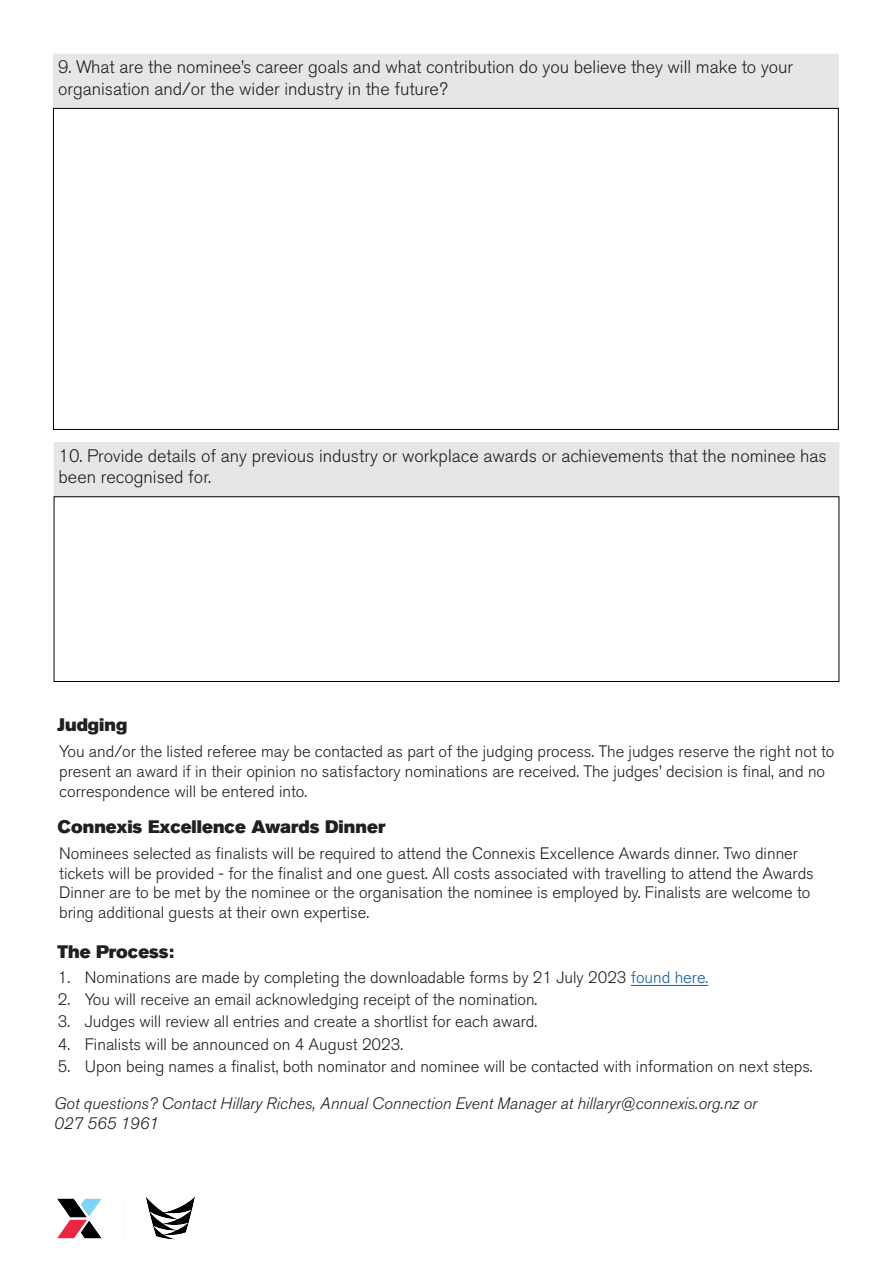
<style>
.page{position:relative;width:893px;height:1263px;background:#fff}
.page>*{position:absolute;margin:0;border:0;box-sizing:border-box;transform-origin:0 0}
.t1{font:300 18px/21.6px "Akzidenz Grotesk BQ";color:#231f20}
.t2{font:18px "Akzidenz Grotesk BQ Super";color:#231f20}
.t3{font:300 16.5px/19.8px "Akzidenz Grotesk BQ";color:#231f20}
.t4{font:italic 300 16.5px/19.8px "Akzidenz Grotesk BQ";color:#231f20}
.s1{color:#175d9e}
</style>
<div class="page">
<div style="left:53px;top:54px;width:785px;height:54px;background:#e5e6e6"></div>
<div style="left:54px;top:442px;width:785px;height:55px;background:#e5e6e6"></div>
<div style="left:54px;top:497px;width:785px;height:185px;border:1px solid #000"></div>
<hr style="left:631px;top:985px;width:77px;height:1px;background:#175d9e">
<img style="left:57px;top:1196px;width:138px;height:44px">
<p class="t1" style="left:58px;top:57px;width:737px">9. What are the nominee’s career goals and what contribution do you believe they will make to your organisation and/or the wider industry in the future?</p>
<p class="t1" style="left:59px;top:445px;width:770px">10. Provide details of any previous industry or workplace awards or achievements that the nominee has been recognised for.</p>
<p class="t2" style="left:58px;top:714px;width:71px">Judging</p>
<p class="t3" style="left:59px;top:742px;width:777px">You and/or the listed referee may be contacted as part of the judging process. The judges reserve the right not to present an award if in their opinion no satisfactory nominations are received. The judges’ decision is final, and no correspondence will be entered into.</p>
<p class="t2" style="left:58px;top:816px;width:329px">Connexis Excellence Awards Dinner</p>
<p class="t3" style="left:59px;top:843px;width:756px">Nominees selected as finalists will be required to attend the Connexis Excellence Awards dinner. Two dinner tickets will be provided - for the finalist and one guest. All costs associated with travelling to attend the Awards Dinner are to be met by the nominee or the organisation the nominee is employed by. Finalists are welcome to bring additional guests at their own expertise.</p>
<p class="t2" style="left:58px;top:942px;width:118px">The Process:</p>
<p class="t3" style="left:58px;top:967px;width:652px">1. Nominations are made by completing the downloadable forms by 21 July 2023 <span class="s1">found here.</span></p>
<p class="t3" style="left:58px;top:990px;width:481px">2. You will receive an email acknowledging receipt of the nomination.</p>
<p class="t3" style="left:58px;top:1012px;width:481px">3. Judges will review all entries and create a shortlist for each award.</p>
<p class="t3" style="left:58px;top:1035px;width:347px">4. Finalists will be announced on 4 August 2023.</p>
<p class="t3" style="left:58px;top:1057px;width:756px">5. Upon being names a finalist, both nominator and nominee will be contacted with information on next steps.</p>
<p class="t4" style="left:54px;top:1094px;width:704px">Got questions? Contact Hillary Riches, Annual Connection Event Manager at hillaryr@connexis.org.nz or<br>027 565 1961</p>
</div>
